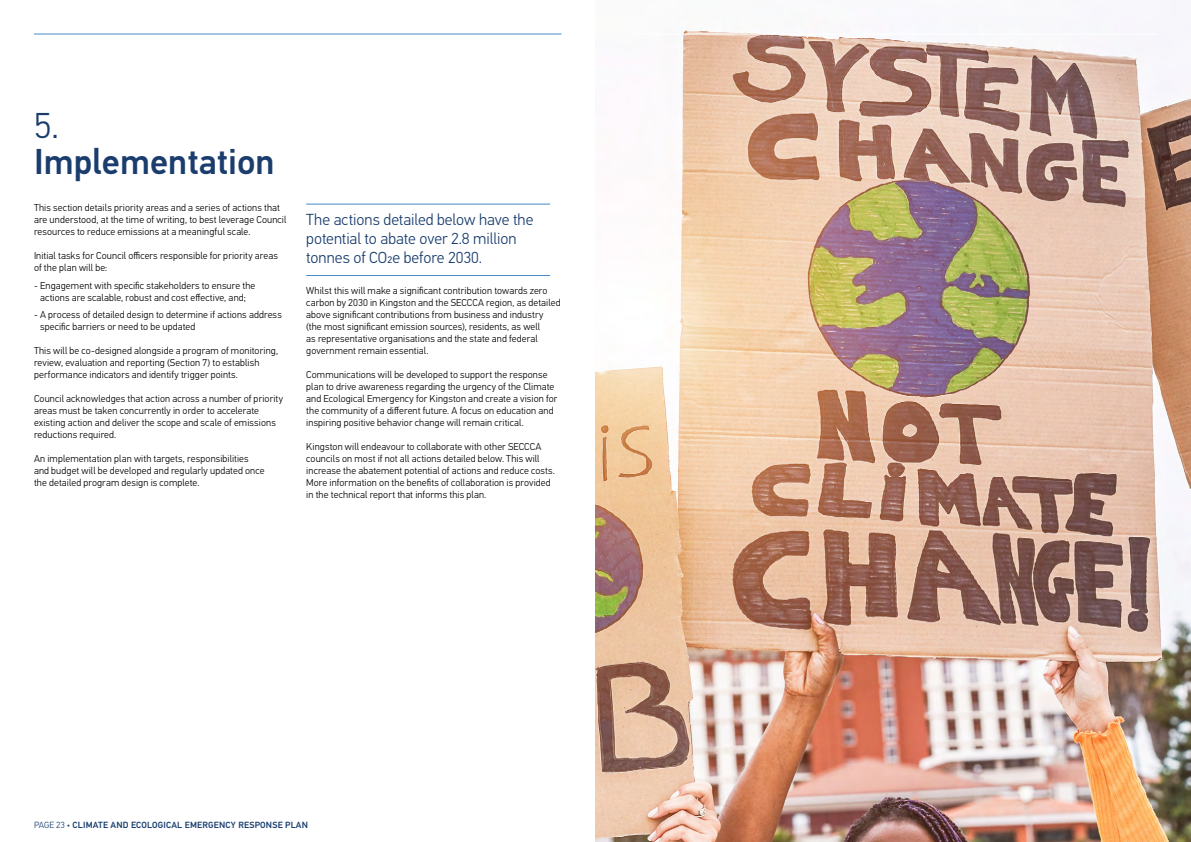
<style>
.page{position:relative;width:1191px;height:842px;background:#fff}
.page>*{position:absolute;margin:0;border:0;box-sizing:border-box;transform-origin:0 0}
.t1{font:500 36px "PF Din Text Pro";color:#1b3d6d}
.t2{font:300 36px "PF Din Text Pro";color:#1b3d6d}
.t3{font:300 16px/19.2px "PF Din Text Pro";color:#1b3e6f}
.t4{font:300 10px/12px "PF Din Text Pro";letter-spacing:.01em;color:#000}
.t5{font:500 9px "PF Din Text Pro";letter-spacing:.02em;color:#1b3e6f}
.s1{font-weight:300}
</style>
<div class="page">
<hr style="left:306px;top:275px;width:244px;height:1px;background:#468ac9">
<hr style="left:306px;top:204px;width:244px;height:1px;background:#468ac9">
<img style="left:595px;top:28px;width:596px;height:814px">
<hr style="left:629px;top:34px;width:528px;height:1px;background:#fff">
<hr style="left:34px;top:34px;width:527px;height:1px;background:#468ac9">
<h1 class="t2" style="left:34px;top:105px;width:26px">5.</h1>
<h1 class="t1" style="left:34px;top:140px;width:242px">Implementation</h1>
<p class="t4" style="left:34px;top:202px;width:254px">This section details priority areas and a series of actions that are understood, at the time of writing, to best leverage Council resources to reduce emissions at a meaningful scale.</p>
<p class="t4" style="left:34px;top:250px;width:245px">Initial tasks for Council officers responsible for priority areas of the plan will be:</p>
<p class="t4" style="left:34px;top:279px;width:223px;text-align:center">- Engagement with specific stakeholders to ensure the actions are scalable, robust and cost effective, and;</p>
<p class="t4" style="left:40px;top:309px;width:243px;text-indent:-6px">- A process of detailed design to determine if actions address specific barriers or need to be updated</p>
<p class="t4" style="left:34px;top:345px;width:246px">This will be co-designed alongside a program of monitoring, review, evaluation and reporting (Section 7) to establish performance indicators and identify trigger points.</p>
<p class="t4" style="left:34px;top:393px;width:250px">Council acknowledges that action across a number of priority areas must be taken concurrently in order to accelerate existing action and deliver the scope and scale of emissions reductions required.</p>
<p class="t4" style="left:34px;top:453px;width:232px">An implementation plan with targets, responsibilities and budget will be developed and regularly updated once the detailed program design is complete.</p>
<h2 class="t3" style="left:306px;top:210px;width:229px">The actions detailed below have the potential to abate over 2.8 million tonnes of CO2e before 2030.</h2>
<p class="t4" style="left:306px;top:285px;width:256px">Whilst this will make a significant contribution towards zero carbon by 2030 in Kingston and the SECCCA region, as detailed above significant contributions from business and industry (the most significant emission sources), residents, as well<br>as representative organisations and the state and federal government remain essential.</p>
<p class="t4" style="left:306px;top:369px;width:253px">Communications will be developed to support the response plan to drive awareness regarding the urgency of the Climate and Ecological Emergency for Kingston and create a vision for the community of a different future. A focus on education and inspiring positive behavior change will remain critical.</p>
<p class="t4" style="left:306px;top:441px;width:250px">Kingston will endeavour to collaborate with other SECCCA councils on most if not all actions detailed below. This will increase the abatement potential of actions and reduce costs.<br>More information on the benefits of collaboration is provided in the technical report that informs this plan.</p>
<p class="t5" style="left:34px;top:820px;width:275px"><span class="s1">PAGE 23 •</span> CLIMATE AND ECOLOGICAL EMERGENCY RESPONSE PLAN</p>
</div>
